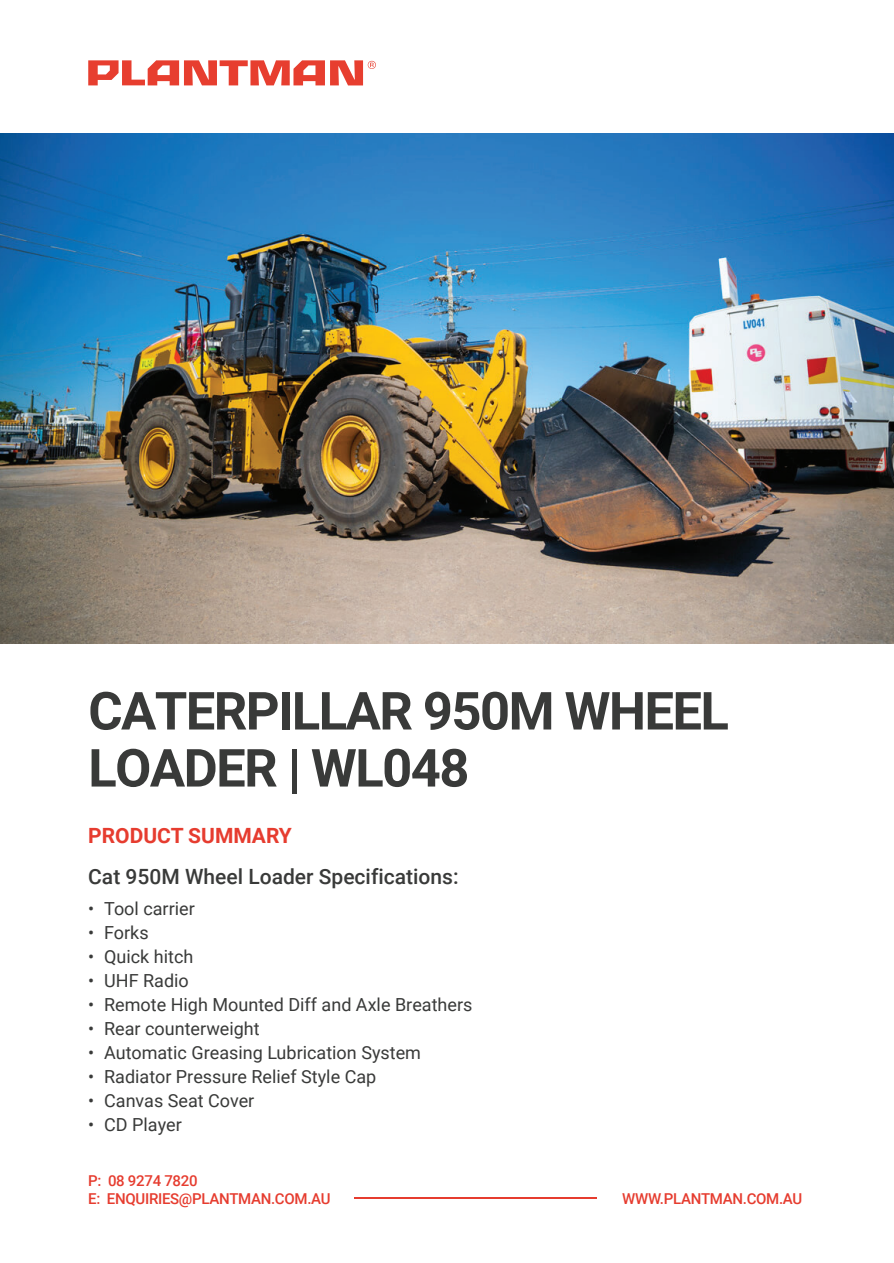
<style>
.page{position:relative;width:894px;height:1263px;background:#fff}
.page>*{position:absolute;margin:0;border:0;box-sizing:border-box;transform-origin:0 0}
.t1{font:700 52.5px/57px "Roboto";letter-spacing:-.03em;color:#393a39}
.t2{font:500 21px "Roboto";color:#393a39}
.t3{font:700 21px "Roboto";color:#e63c2f}
.t4{font:18px "Roboto";color:#393a39}
.t5{font:500 15px/18px "Roboto";letter-spacing:-.02em;color:#e63c2f}
</style>
<div class="page">
<hr style="left:354px;top:1197px;width:242px;height:1px;background:#e63c2f">
<svg style="left:88px;top:60px;width:288px;height:25px"></svg>
<img style="left:0;top:133px;width:893px;height:510px">
<h1 class="t1" style="left:88px;top:680px;width:642px">CATERPILLAR 950M WHEEL<br>LOADER | WL048</h1>
<p class="t3" style="left:88px;top:821px;width:205px">PRODUCT SUMMARY</p>
<p class="t2" style="left:88px;top:862px;width:371px">Cat 950M Wheel Loader Specifications:</p>
<p class="t4" style="left:88px;top:895px;width:108px">• Tool carrier</p>
<p class="t4" style="left:88px;top:919px;width:62px">• Forks</p>
<p class="t4" style="left:88px;top:943px;width:107px">• Quick hitch</p>
<p class="t4" style="left:88px;top:967px;width:102px">• UHF Radio</p>
<p class="t4" style="left:88px;top:991px;width:385px">• Remote High Mounted Diff and Axle Breathers</p>
<p class="t4" style="left:88px;top:1015px;width:173px">• Rear counterweight</p>
<p class="t4" style="left:88px;top:1039px;width:334px">• Automatic Greasing Lubrication System</p>
<p class="t4" style="left:88px;top:1063px;width:289px">• Radiator Pressure Relief Style Cap</p>
<p class="t4" style="left:88px;top:1087px;width:167px">• Canvas Seat Cover</p>
<p class="t4" style="left:88px;top:1111px;width:95px">• CD Player</p>
<p class="t5" style="left:88px;top:1170px;width:244px">P: 08 9274 7820<br>E: ENQUIRIES@PLANTMAN.COM.AU</p>
<p class="t5" style="left:622px;top:1188px;width:181px">WWW.PLANTMAN.COM.AU</p>
</div>
